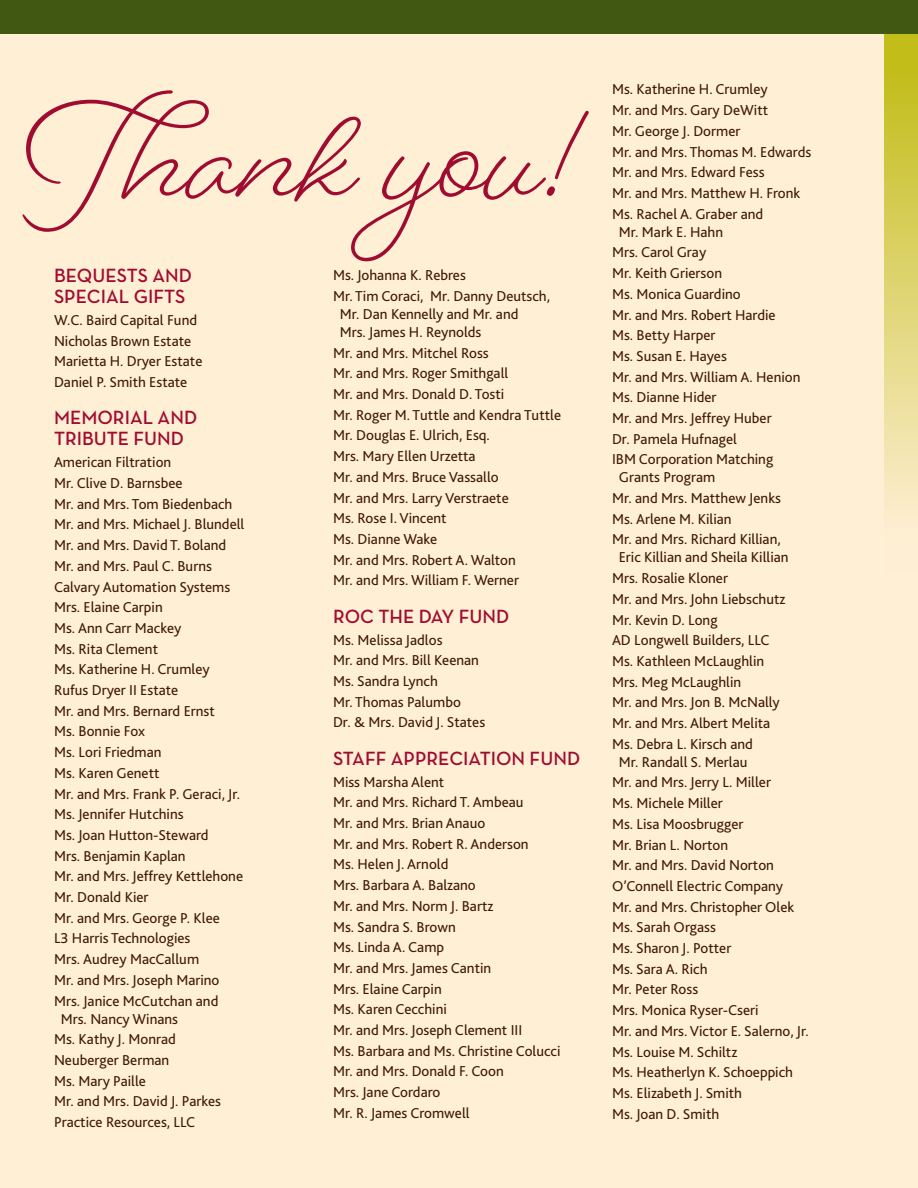
<style>
.page{position:relative;width:918px;height:1188px;background:#ffefd5}
.page>*{position:absolute;margin:0;border:0;box-sizing:border-box;transform-origin:0 0}
.t1{font:146.1px "Beloved Script";color:#a00c30}
.t2{font:600 19.5px/21px "Neutraface Text";color:#a00c30}
.t3{font:15px/20.7px "Bliss 2";color:#3e1707}
</style>
<div class="page">
<div style="left:884px;top:28px;width:34px;height:545px;background:linear-gradient(to bottom,#beb90d,#fff1e0)"></div>
<div style="left:0;top:0;width:918px;height:34px;background:#415813"></div>
<h1 class="t1" style="left:17px;top:59px;width:575px">Thank you!</h1>
<h2 class="t2" style="left:54px;top:265px;width:140px">BEQUESTS AND<br>SPECIAL GIFTS</h2>
<p class="t3" style="left:54px;top:309px;width:150px">W.C. Baird Capital Fund<br>Nicholas Brown Estate<br>Marietta H. Dryer Estate<br>Daniel P. Smith Estate</p>
<h2 class="t2" style="left:54px;top:407px;width:145px">MEMORIAL AND<br>TRIBUTE FUND</h2>
<p class="t3" style="left:54px;top:452px;width:192px">American Filtration<br>Mr. Clive D. Barnsbee<br>Mr. and Mrs. Tom Biedenbach<br>Mr. and Mrs. Michael J. Blundell<br>Mr. and Mrs. David T. Boland<br>Mr. and Mrs. Paul C. Burns<br>Calvary Automation Systems<br>Mrs. Elaine Carpin<br>Ms. Ann Carr Mackey<br>Ms. Rita Clement<br>Ms. Katherine H. Crumley<br>Rufus Dryer II Estate<br>Mr. and Mrs. Bernard Ernst<br>Ms. Bonnie Fox<br>Ms. Lori Friedman<br>Ms. Karen Genett<br>Mr. and Mrs. Frank P. Geraci, Jr.<br>Ms. Jennifer Hutchins<br>Ms. Joan Hutton-Steward<br>Mrs. Benjamin Kaplan<br>Mr. and Mrs. Jeffrey Kettlehone<br>Mr. Donald Kier<br>Mr. and Mrs. George P. Klee<br>L3 Harris Technologies<br>Mrs. Audrey MacCallum<br>Mr. and Mrs. Joseph Marino<br>Mrs. Janice McCutchan and</p>
<p class="t3" style="left:54px;top:1008px;width:169px;text-indent:7px">Mrs. Nancy Winans<br>Ms. Kathy J. Monrad<br>Neuberger Berman<br>Ms. Mary Paille<br>Mr. and Mrs. David J. Parkes<br>Practice Resources, LLC</p>
<p class="t3" style="left:333px;top:265px;width:219px">Ms. Johanna K. Rebres<br>Mr. Tim Coraci, Mr. Danny Deutsch,</p>
<p class="t3" style="left:340px;top:305px;width:180px;line-height:18px">Mr. Dan Kennelly and Mr. and<br>Mrs. James H. Reynolds</p>
<p class="t3" style="left:333px;top:342px;width:230px">Mr. and Mrs. Mitchel Ross<br>Mr. and Mrs. Roger Smithgall<br>Mr. and Mrs. Donald D. Tosti<br>Mr. Roger M. Tuttle and Kendra Tuttle<br>Mr. Douglas E. Ulrich, Esq.<br>Mrs. Mary Ellen Urzetta<br>Mr. and Mrs. Bruce Vassallo<br>Mr. and Mrs. Larry Verstraete<br>Ms. Rose I. Vincent<br>Ms. Dianne Wake<br>Mr. and Mrs. Robert A. Walton<br>Mr. and Mrs. William F. Werner</p>
<h2 class="t2" style="left:333px;top:605px;width:178px">ROC THE DAY FUND</h2>
<p class="t3" style="left:333px;top:629px;width:154px">Ms. Melissa Jadlos<br>Mr. and Mrs. Bill Keenan<br>Ms. Sandra Lynch<br>Mr. Thomas Palumbo<br>Dr. &amp; Mrs. David J. States</p>
<h2 class="t2" style="left:333px;top:747px;width:249px">STAFF APPRECIATION FUND</h2>
<p class="t3" style="left:333px;top:771px;width:229px">Miss Marsha Alent<br>Mr. and Mrs. Richard T. Ambeau<br>Mr. and Mrs. Brian Anauo<br>Mr. and Mrs. Robert R. Anderson<br>Ms. Helen J. Arnold<br>Mrs. Barbara A. Balzano<br>Mr. and Mrs. Norm J. Bartz<br>Ms. Sandra S. Brown<br>Ms. Linda A. Camp<br>Mr. and Mrs. James Cantin<br>Mrs. Elaine Carpin<br>Ms. Karen Cecchini<br>Mr. and Mrs. Joseph Clement III<br>Ms. Barbara and Ms. Christine Colucci<br>Mr. and Mrs. Donald F. Coon<br>Mrs. Jane Cordaro<br>Mr. R. James Cromwell</p>
<p class="t3" style="left:612px;top:79px;width:201px">Ms. Katherine H. Crumley<br>Mr. and Mrs. Gary DeWitt<br>Mr. George J. Dormer<br>Mr. and Mrs. Thomas M. Edwards<br>Mr. and Mrs. Edward Fess<br>Mr. and Mrs. Matthew H. Fronk<br>Ms. Rachel A. Graber and</p>
<p class="t3" style="left:612px;top:221px;width:190px;text-indent:7px">Mr. Mark E. Hahn<br>Mrs. Carol Gray<br>Mr. Keith Grierson<br>Ms. Monica Guardino<br>Mr. and Mrs. Robert Hardie<br>Ms. Betty Harper<br>Ms. Susan E. Hayes<br>Mr. and Mrs. William A. Henion<br>Ms. Dianne Hider<br>Mr. and Mrs. Jeffrey Huber<br>Dr. Pamela Hufnagel<br>IBM Corporation Matching</p>
<p class="t3" style="left:612px;top:467px;width:171px;text-indent:7px">Grants Program<br>Mr. and Mrs. Matthew Jenks<br>Ms. Arlene M. Kilian<br>Mr. and Mrs. Richard Killian,</p>
<p class="t3" style="left:612px;top:547px;width:178px;text-indent:7px">Eric Killian and Sheila Killian<br>Mrs. Rosalie Kloner<br>Mr. and Mrs. John Liebschutz<br>Mr. Kevin D. Long<br>AD Longwell Builders, LLC<br>Ms. Kathleen McLaughlin<br>Mrs. Meg McLaughlin<br>Mr. and Mrs. Jon B. McNally<br>Mr. and Mrs. Albert Melita<br>Ms. Debra L. Kirsch and</p>
<p class="t3" style="left:612px;top:751px;width:198px;text-indent:7px">Mr. Randall S. Merlau<br>Mr. and Mrs. Jerry L. Miller<br>Ms. Michele Miller<br>Ms. Lisa Moosbrugger<br>Mr. Brian L. Norton<br>Mr. and Mrs. David Norton<br>O’Connell Electric Company<br>Mr. and Mrs. Christopher Olek<br>Ms. Sarah Orgass<br>Ms. Sharon J. Potter<br>Ms. Sara A. Rich<br>Mr. Peter Ross<br>Mrs. Monica Ryser-Cseri<br>Mr. and Mrs. Victor E. Salerno, Jr.<br>Ms. Louise M. Schiltz<br>Ms. Heatherlyn K. Schoeppich<br>Ms. Elizabeth J. Smith<br>Ms. Joan D. Smith</p>
</div>
